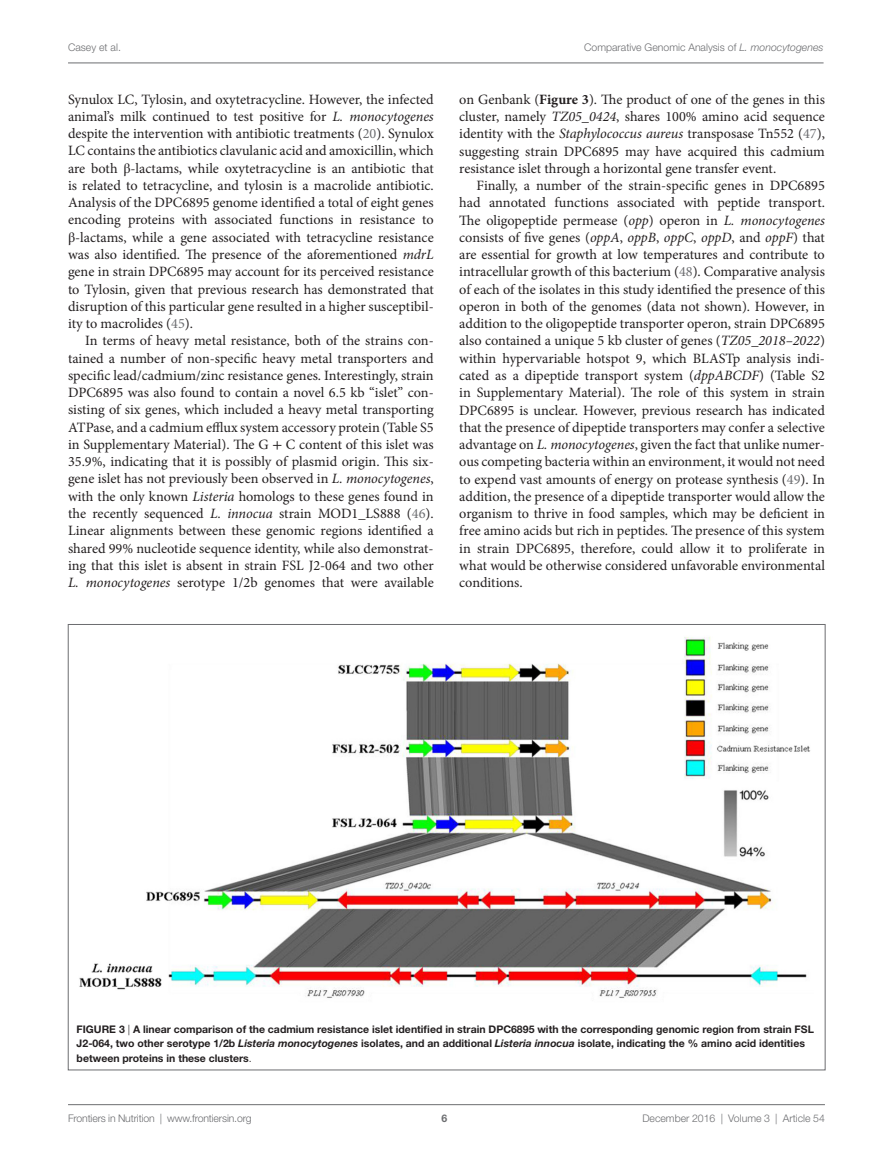
<style>
.page{position:relative;width:893px;height:1170px;background:#fff}
.page>*{position:absolute;margin:0;border:0;box-sizing:border-box;transform-origin:0 0}
.t1{font:14.25px/17.2px "Minion Pro";color:#231f20;text-align:justify}
.t2{font:700 10.5px/14.2px "Helvetica Neue LT Std";color:#231f20}
.t3{font:300 10.5px "Helvetica Neue LT Std";color:#6c6d70}
.t4{font:700 10.5px "Helvetica Neue LT Std";color:#6c6d70}
.s1{font-style:italic}
.s2{color:#6c6d70}
.s3{font-family:"STIX General"}
.s4{font-weight:700}
.s5{font-weight:300}
</style>
<div class="page">
<img style="left:79px;top:637px;width:732px;height:361px">
<hr style="left:68px;top:63px;width:756px;height:1px;background:#6c6d70">
<hr style="left:68px;top:1104px;width:757px;height:1px;background:#6c6d70">
<p class="t3" style="left:68px;top:41px;width:54px">Casey et al.</p>
<p class="t3" style="left:584px;top:41px;width:241px">Comparative Genomic Analysis of <span class="s1">L. monocytogenes</span></p>
<p class="t1" style="left:68px;top:90px;width:367px">Synulox LC, Tylosin, and oxytetracycline. However, the infected animal’s milk continued to test positive for <span class="s1">L. monocytogenes </span>despite the intervention with antibiotic treatments (<span class="s2">20</span>). Synulox LC contains the antibiotics clavulanic acid and amoxicillin, which are both <span class="s3">β</span>-lactams, while oxytetracycline is an antibiotic that is related to tetracycline, and tylosin is a macrolide antibiotic.<br>Analysis of the DPC6895 genome identified a total of eight genes encoding proteins with associated functions in resistance to <span class="s3">β</span>-lactams, while a gene associated with tetracycline resistance was also identified. The presence of the aforementioned <span class="s1">mdrL </span>gene in strain DPC6895 may account for its perceived resistance to Tylosin, given that previous research has demonstrated that disruption of this particular gene resulted in a higher susceptibil&shy;ity to macrolides (<span class="s2">45</span>).</p>
<p class="t1" style="left:68px;top:332px;width:367px;text-indent:17px">In terms of heavy metal resistance, both of the strains con&shy;tained a number of non-specific heavy metal transporters and specific lead/cadmium/zinc resistance genes. Interestingly, strain DPC6895 was also found to contain a novel 6.5 kb “islet” con&shy;sisting of six genes, which included a heavy metal transporting ATPase, and a cadmium efflux system accessory protein (Table S5 in Supplementary Material). The G <span class="s3">+</span> C content of this islet was 35.9%, indicating that it is possibly of plasmid origin. This six&shy;gene islet has not previously been observed in <span class="s1">L. monocytogenes</span>, with the only known <span class="s1">Listeria</span> homologs to these genes found in the recently sequenced <span class="s1">L. innocua</span> strain MOD1_LS888 (<span class="s2">46</span>).<br>Linear alignments between these genomic regions identified a shared 99% nucleotide sequence identity, while also demonstrat&shy;ing that this islet is absent in strain FSL J2-064 and two other <span class="s1">L. monocytogenes</span> serotype 1/2b genomes that were available</p>
<p class="t1" style="left:459px;top:91px;width:367px">on Genbank (<span class="s4">Figure 3</span>). The product of one of the genes in this cluster, namely <span class="s1">TZ05_0424</span>, shares 100% amino acid sequence identity with the <span class="s1">Staphylococcus aureus</span> transposase Tn552 (<span class="s2">47</span>), suggesting strain DPC6895 may have acquired this cadmium resistance islet through a horizontal gene transfer event.</p>
<p class="t1" style="left:459px;top:177px;width:367px;text-indent:17px">Finally, a number of the strain-specific genes in DPC6895 had annotated functions associated with peptide transport.<br>The oligopeptide permease (<span class="s1">opp</span>) operon in <span class="s1">L. monocytogenes </span>consists of five genes (<span class="s1">oppA</span>, <span class="s1">oppB</span>, <span class="s1">oppC</span>, <span class="s1">oppD</span>, and <span class="s1">oppF</span>) that are essential for growth at low temperatures and contribute to intracellular growth of this bacterium (<span class="s2">48</span>). Comparative analysis of each of the isolates in this study identified the presence of this operon in both of the genomes (data not shown). However, in addition to the oligopeptide transporter operon, strain DPC6895 also contained a unique 5 kb cluster of genes (<span class="s1">TZ05_2018–2022</span>) within hypervariable hotspot 9, which BLASTp analysis indi&shy;cated as a dipeptide transport system (<span class="s1">dppABCDF</span>) (Table S2 in Supplementary Material). The role of this system in strain DPC6895 is unclear. However, previous research has indicated that the presence of dipeptide transporters may confer a selective advantage on <span class="s1">L. monocytogenes</span>, given the fact that unlike numer&shy;ous competing bacteria within an environment, it would not need to expend vast amounts of energy on protease synthesis (<span class="s2">49</span>). In addition, the presence of a dipeptide transporter would allow the organism to thrive in food samples, which may be deficient in free amino acids but rich in peptides. The presence of this system in strain DPC6895, therefore, could allow it to proliferate in what would be otherwise considered unfavorable environmental conditions.</p>
<p class="t2" style="left:77px;top:1021px;width:732px">FIG URE 3 <span class="s5">|</span> A linear comparison of the cadmium resistance islet identified in strain DPC6895 with the corresponding genomic region from strain FSL<br>J2-064, two other serotype 1/2b <span class="s1">Listeria monocytogenes</span> isolates, and an additional <span class="s1">Listeria innocua</span> isolate, indicating the % amino acid identities between proteins in these clusters<span class="s5">.</span></p>
<p class="t3" style="left:68px;top:1111px;width:185px">Frontiers in Nutrition | www.frontiersin.org</p>
<p class="t3" style="left:642px;top:1111px;width:184px">December 2016 | Volume 3 | Article 54</p>
<p class="t4" style="left:441px;top:1111px;width:7px">6</p>
</div>
